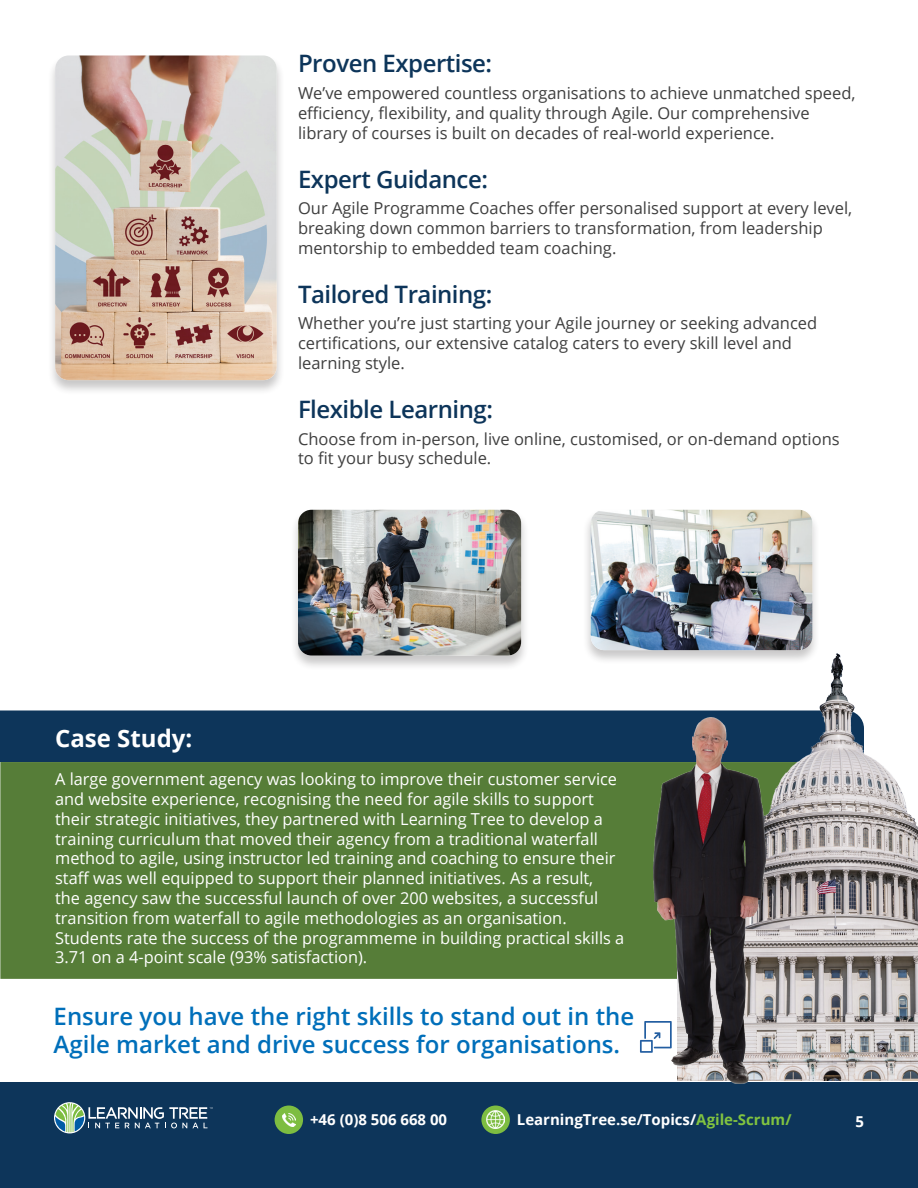
<style>
.page{position:relative;width:918px;height:1188px;background:#fff}
.page>*{position:absolute;margin:0;border:0;box-sizing:border-box;transform-origin:0 0}
.t1{font:600 24px/28.8px "Open Sans";color:#006fba}
.t2{font:600 24px "Open Sans";letter-spacing:-.02em;color:#0d355a}
.t3{font:700 24px "Open Sans";color:#fff}
.t4{font:16.5px/19.8px "Open Sans";color:#fff}
.t5{font:16.5px/19.8px "Open Sans";color:#3f3f3f}
.t6{font:700 15px "Open Sans";color:#fff}
.s1{color:#81c340}
</style>
<div class="page">
<div style="left:0;top:1082px;width:918px;height:106px;background:#0d355a"></div>
<div style="left:275px;top:1106px;width:28px;height:28px;background:#7dbd41;border-radius:50%"></div>
<svg style="left:282px;top:1114px;width:13px;height:13px"></svg>
<div style="left:481px;top:1106px;width:29px;height:28px;background:#7dbd41;border-radius:50%"></div>
<img style="left:487px;top:1111px;width:18px;height:18px">
<svg style="left:54px;top:1102px;width:31px;height:31px"></svg>
<svg style="left:55px;top:1103px;width:158px;height:29px"></svg>
<div style="left:0;top:710px;width:677px;height:52px;background:#0d355a"></div>
<div style="left:0;top:762px;width:654px;height:217px;background:#567d38"></div>
<div style="left:47px;top:54px;width:238px;height:341px;background:#231f20;opacity:.25"></div>
<img style="left:55px;top:56px;width:222px;height:324px">
<div style="left:290px;top:508px;width:240px;height:163px;background:#231f20;opacity:.25"></div>
<img style="left:298px;top:510px;width:223px;height:146px">
<div style="left:583px;top:508px;width:238px;height:157px;background:#231f20;opacity:.25"></div>
<img style="left:591px;top:510px;width:221px;height:140px">
<img style="left:677px;top:650px;width:241px;height:430px">
<img style="left:654px;top:718px;width:111px;height:365px">
<svg style="left:640px;top:1021px;width:32px;height:32px"></svg>
<h1 class="t2" style="left:298px;top:47px;width:196px">Proven Expertise:</h1>
<p class="t5" style="left:298px;top:83px;width:559px">We’ve empowered countless organisations to achieve unmatched speed, efficiency, flexibility, and quality through Agile. Our comprehensive library of courses is built on decades of real-world experience.</p>
<h1 class="t2" style="left:298px;top:162px;width:191px">Expert Guidance:</h1>
<p class="t5" style="left:298px;top:198px;width:556px">Our Agile Programme Coaches offer personalised support at every level, breaking down common barriers to transformation, from leadership mentorship to embedded team coaching.</p>
<h1 class="t2" style="left:298px;top:278px;width:196px">Tailored Training:</h1>
<p class="t5" style="left:298px;top:313px;width:521px">Whether you’re just starting your Agile journey or seeking advanced certifications, our extensive catalog caters to every skill level and learning style.</p>
<h1 class="t2" style="left:298px;top:393px;width:196px">Flexible Learning:</h1>
<p class="t5" style="left:298px;top:428px;width:543px">Choose from in-person, live online, customised, or on-demand options to fit your busy schedule.</p>
<h1 class="t3" style="left:55px;top:722px;width:139px">Case Study:</h1>
<p class="t4" style="left:55px;top:769px;width:571px">A large government agency was looking to improve their customer service and website experience, recognising the need for agile skills to support their strategic initiatives, they partnered with Learning Tree to develop a training curriculum that moved their agency from a traditional waterfall method to agile, using instructor led training and coaching to ensure their staff was well equipped to support their planned initiatives. As a result,<br>the agency saw the successful launch of over 200 websites, a successful transition from waterfall to agile methodologies as an organisation.<br>Students rate the success of the programmeme in building practical skills a 3.71 on a 4-point scale (93% satisfaction).</p>
<h1 class="t1" style="left:54px;top:1001px;width:582px">Ensure you have the right skills to stand out in the<br>Agile market and drive success for organisations.</h1>
<p class="t6" style="left:310px;top:1109px;width:139px">+46 (0)8 506 668 00</p>
<p class="t6" style="left:517px;top:1109px;width:276px">LearningTree.se/Topics/<span class="s1">Agile-Scrum/</span></p>
<p class="t6" style="left:855px;top:1111px;width:10px">5</p>
</div>
